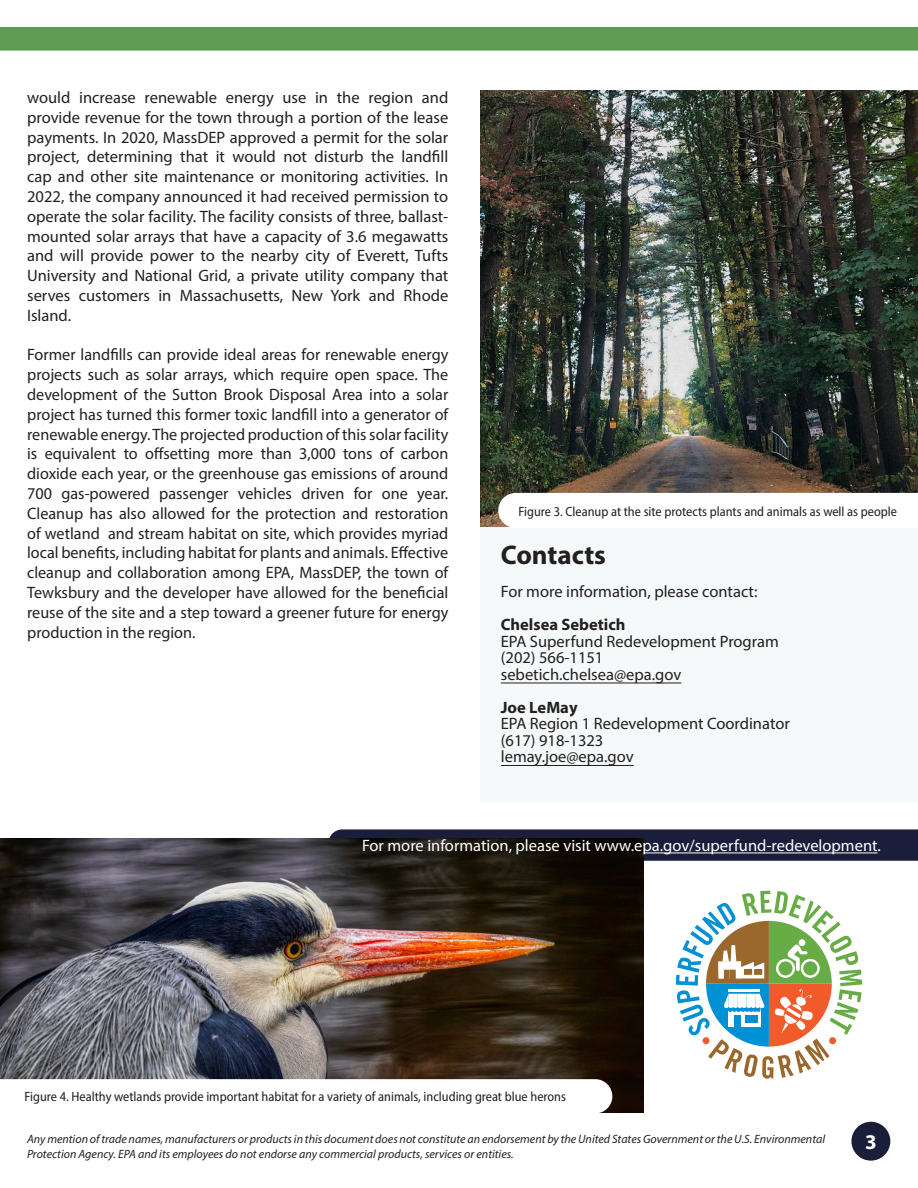
<style>
.page{position:relative;width:918px;height:1188px;background:#fff}
.page>*{position:absolute;margin:0;border:0;box-sizing:border-box;transform-origin:0 0}
.t1{font:700 27px "Myriad Pro";color:#231f20}
.t2{font:700 21px "Myriad Pro";color:#fff}
.t3{font:16.5px/19.8px "Myriad Pro";color:#231f20;text-align:justify}
.t4{font:16.5px "Myriad Pro";color:#fff}
.t5{font:700 16.5px "Myriad Pro";color:#231f20}
.t6{font:semi-condensed 13.5px "Myriad Pro";color:#231f20}
.t7{font:italic 12px/14.4px "Myriad Pro";color:#231f20}
</style>
<div class="page">
<div style="left:851px;top:1122px;width:39px;height:39px;background:#1a1e3b;border-radius:50%"></div>
<div style="left:481px;top:526px;width:437px;height:276px;background:#f6f9f9"></div>
<hr style="left:501px;top:683px;width:180px;height:1px;background:#231f20">
<hr style="left:501px;top:765px;width:133px;height:1px;background:#231f20">
<div style="left:0;top:27px;width:918px;height:24px;background:#5e9c53"></div>
<img style="left:481px;top:91px;width:437px;height:435px">
<svg style="left:498px;top:493px;width:420px;height:34px"></svg>
<svg style="left:329px;top:829px;width:589px;height:32px;background:#232743"></svg>
<hr style="left:595px;top:853px;width:283px;height:1px;background:#fff">
<img style="left:0;top:838px;width:644px;height:274px">
<svg style="left:0;top:1079px;width:612px;height:34px"></svg>
<svg style="left:676px;top:891px;width:186px;height:188px"></svg>
<hr style="left:728px;top:990px;width:32px;height:2px;background:#fff">
<div style="left:745px;top:1015px;width:12px;height:7px;background:#0091d5"></div>
<p class="t3" style="left:27px;top:87px;width:423px">would increase renewable energy use in the region and provide revenue for the town through a portion of the lease payments. In 2020, MassDEP approved a permit for the solar project, determining that it would not disturb the landfll cap and other site maintenance or monitoring activities. In 2022, the company announced it had received permission to operate the solar facility. The facility consists of three, ballast&shy;mounted solar arrays that have a capacity of 3.6 megawatts and will provide power to the nearby city of Everett, Tufts University and National Grid, a private utility company that serves customers in Massachusetts, New York and Rhode Island.</p>
<p class="t3" style="left:27px;top:345px;width:423px">Former landflls can provide ideal areas for renewable energy projects such as solar arrays, which require open space. The development of the Sutton Brook Disposal Area into a solar project has turned this former toxic landfll into a generator of renewable energy. The projected production of this solar facility is equivalent to ofsetting more than 3,000 tons of carbon dioxide each year, or the greenhouse gas emissions of around 700 gas-powered passenger vehicles driven for one year.<br>Cleanup has also allowed for the protection and restoration of wetland and stream habitat on site, which provides myriad local benefts, including habitat for plants and animals. Efective cleanup and collaboration among EPA, MassDEP, the town of Tewksbury and the developer have allowed for the benefcial reuse of the site and a step toward a greener future for energy production in the region.</p>
<p class="t6" style="left:519px;top:503px;width:380px">Figure 3. Cleanup at the site protects plants and animals as well as people</p>
<h1 class="t1" style="left:501px;top:538px;width:107px">Contacts</h1>
<p class="t3" style="left:501px;top:582px;width:258px">For more information, please contact:</p>
<h2 class="t5" style="left:501px;top:614px;width:126px">Chelsea Sebetich</h2>
<p class="t3" style="left:501px;top:633px;width:279px;line-height:16.5px;text-align:left">EPA Superfund Redevelopment Program (202) 566-1151 sebetich.chelsea@epa.gov</p>
<h3 class="t5" style="left:501px;top:697px;width:78px">Joe LeMay</h3>
<p class="t3" style="left:501px;top:715px;width:290px;line-height:16.5px;text-align:left">EPA Region 1 Redevelopment Coordinator (617) 918-1323<br>lemay.joe@epa.gov</p>
<p class="t4" style="left:362px;top:836px;width:520px">For more information, please visit www.epa.gov/superfund-redevelopment.</p>
<p class="t6" style="left:25px;top:1089px;width:543px">Figure 4. Healthy wetlands provide important habitat for a variety of animals, including great blue herons</p>
<p class="t7" style="left:27px;top:1132px;width:800px">Any mention of trade names, manufacturers or products in this document does not constitute an endorsement by the United States Government or the U.S. Environmental<br>Protection Agency. EPA and its employees do not endorse any commercial products, services or entities.</p>
<p class="t2" style="left:865px;top:1128px;width:13px">3</p>
</div>
